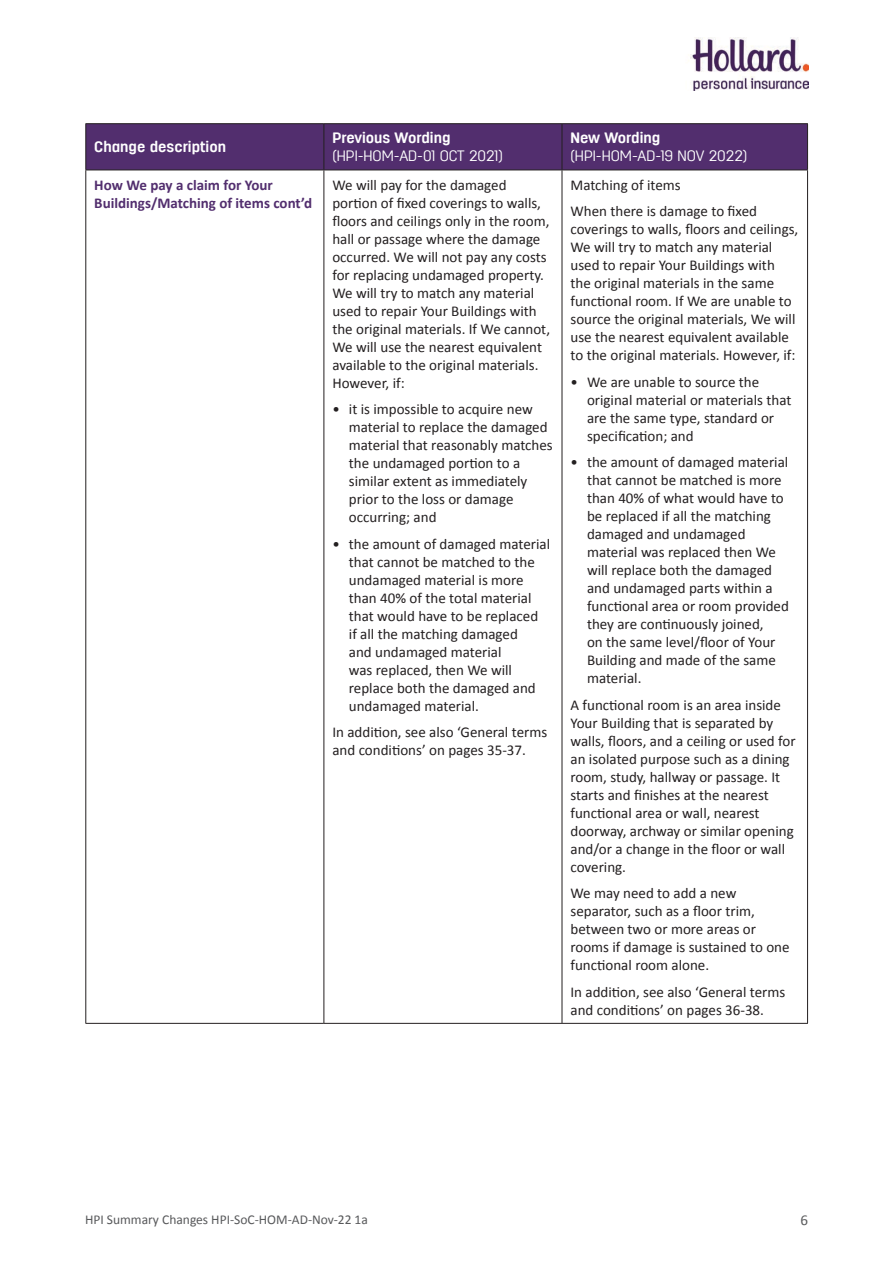
<style>
.page{position:relative;width:893px;height:1263px;background:#fff}
.page>*{position:absolute;margin:0;border:0;box-sizing:border-box;transform-origin:0 0}
.Table_text{font:15px/18px "Calibri";color:#231f20}
.Bold_purple_table{font:700 15px/18px "Calibri";color:#522e6e}
.t1{font:300 15px "Antartida Rounded";color:#fff}
.t2{font:700 15px "Antartida Rounded";color:#fff}
.t3{font:15px "Calibri";color:#58595b}
.t4{font:13.5px "Calibri";color:#58595b}
</style>
<div class="page">
<img style="left:690px;top:37px;width:118px;height:53px">
<div style="left:86px;top:124px;width:721px;height:46px;background:#522e6e"></div>
<hr style="left:85px;top:123px;width:239px;height:1px;background:#231f20">
<hr style="left:85px;top:124px;width:1px;height:46px;background:#231f20">
<hr style="left:324px;top:123px;width:238px;height:1px;background:#231f20">
<hr style="left:323px;top:124px;width:1px;height:46px;background:#231f20">
<hr style="left:562px;top:123px;width:246px;height:1px;background:#231f20">
<hr style="left:562px;top:124px;width:1px;height:46px;background:#231f20">
<hr style="left:807px;top:124px;width:1px;height:46px;background:#231f20">
<hr style="left:85px;top:170px;width:239px;height:1px;background:#231f20">
<hr style="left:85px;top:170px;width:1px;height:853px;background:#231f20">
<hr style="left:324px;top:170px;width:238px;height:1px;background:#231f20">
<hr style="left:323px;top:170px;width:1px;height:853px;background:#231f20">
<hr style="left:562px;top:170px;width:246px;height:1px;background:#231f20">
<hr style="left:562px;top:170px;width:1px;height:853px;background:#231f20">
<hr style="left:807px;top:170px;width:1px;height:853px;background:#231f20">
<hr style="left:85px;top:1023px;width:239px;height:1px;background:#231f20">
<hr style="left:324px;top:1023px;width:238px;height:1px;background:#231f20">
<hr style="left:562px;top:1023px;width:246px;height:1px;background:#231f20">
<p class="t2" style="left:94px;top:139px;width:133px">Change description</p>
<p class="t2" style="left:332px;top:130px;width:120px">Previous Wording</p>
<p class="t1" style="left:332px;top:148px;width:172px">(HPI-HOM-AD-01 OCT 2021)</p>
<p class="Bold_purple_table" style="left:94px;top:175px;width:219px">How We pay a claim for Your<br>Buildings/Matching of items cont’d</p>
<p class="Table_text" style="left:332px;top:175px;width:219px">We will pay for the damaged portion of fixed coverings to walls, floors and ceilings only in the room, hall or passage where the damage occurred. We will not pay any costs for replacing undamaged property.<br>We will try to match any material used to repair Your Buildings with the original materials. If We cannot,<br>We will use the nearest equivalent available to the original materials.<br>However, if:</p>
<p class="Table_text" style="left:349px;top:400px;width:205px;text-indent:-16px">• it is impossible to acquire new material to replace the damaged material that reasonably matches the undamaged portion to a similar extent as immediately prior to the loss or damage occurring; and</p>
<p class="Table_text" style="left:349px;top:534px;width:203px;text-indent:-16px">• the amount of damaged material that cannot be matched to the undamaged material is more than 40% of the total material that would have to be replaced<br>if all the matching damaged<br>and undamaged material<br>was replaced, then We will replace both the damaged and undamaged material.</p>
<p class="Table_text" style="left:332px;top:723px;width:216px">In addition, see also ‘General terms and conditions’ on pages 35-37.</p>
<p class="t2" style="left:570px;top:130px;width:91px">New Wording</p>
<p class="t1" style="left:570px;top:148px;width:178px">(HPI-HOM-AD-19 NOV 2022)</p>
<p class="Table_text" style="left:570px;top:175px;width:112px">Matching of items</p>
<p class="Table_text" style="left:570px;top:202px;width:229px">When there is damage to fixed coverings to walls, floors and ceilings, We will try to match any material used to repair Your Buildings with the original materials in the same functional room. If We are unable to source the original materials, We will use the nearest equivalent available to the original materials. However, if:</p>
<p class="Table_text" style="left:587px;top:372px;width:206px;text-indent:-16px">• We are unable to source the original material or materials that are the same type, standard or specification; and</p>
<p class="Table_text" style="left:587px;top:453px;width:203px;text-indent:-16px">• the amount of damaged material that cannot be matched is more than 40% of what would have to be replaced if all the matching damaged and undamaged material was replaced then We will replace both the damaged and undamaged parts within a functional area or room provided they are continuously joined,<br>on the same level/floor of Your<br>Building and made of the same material.</p>
<p class="Table_text" style="left:570px;top:695px;width:227px">A functional room is an area inside<br>Your Building that is separated by walls, floors, and a ceiling or used for an isolated purpose such as a dining room, study, hallway or passage. It starts and finishes at the nearest functional area or wall, nearest doorway, archway or similar opening and/or a change in the floor or wall covering.</p>
<p class="Table_text" style="left:570px;top:884px;width:221px">We may need to add a new separator, such as a floor trim, between two or more areas or rooms if damage is sustained to one functional room alone.</p>
<p class="Table_text" style="left:570px;top:982px;width:216px">In addition, see also ‘General terms and conditions’ on pages 36-38.</p>
<p class="t4" style="left:85px;top:1211px;width:284px">HPI Summary Changes HPI-SoC-HOM-AD-Nov-22 1a</p>
<p class="t3" style="left:800px;top:1211px;width:9px">6</p>
</div>
